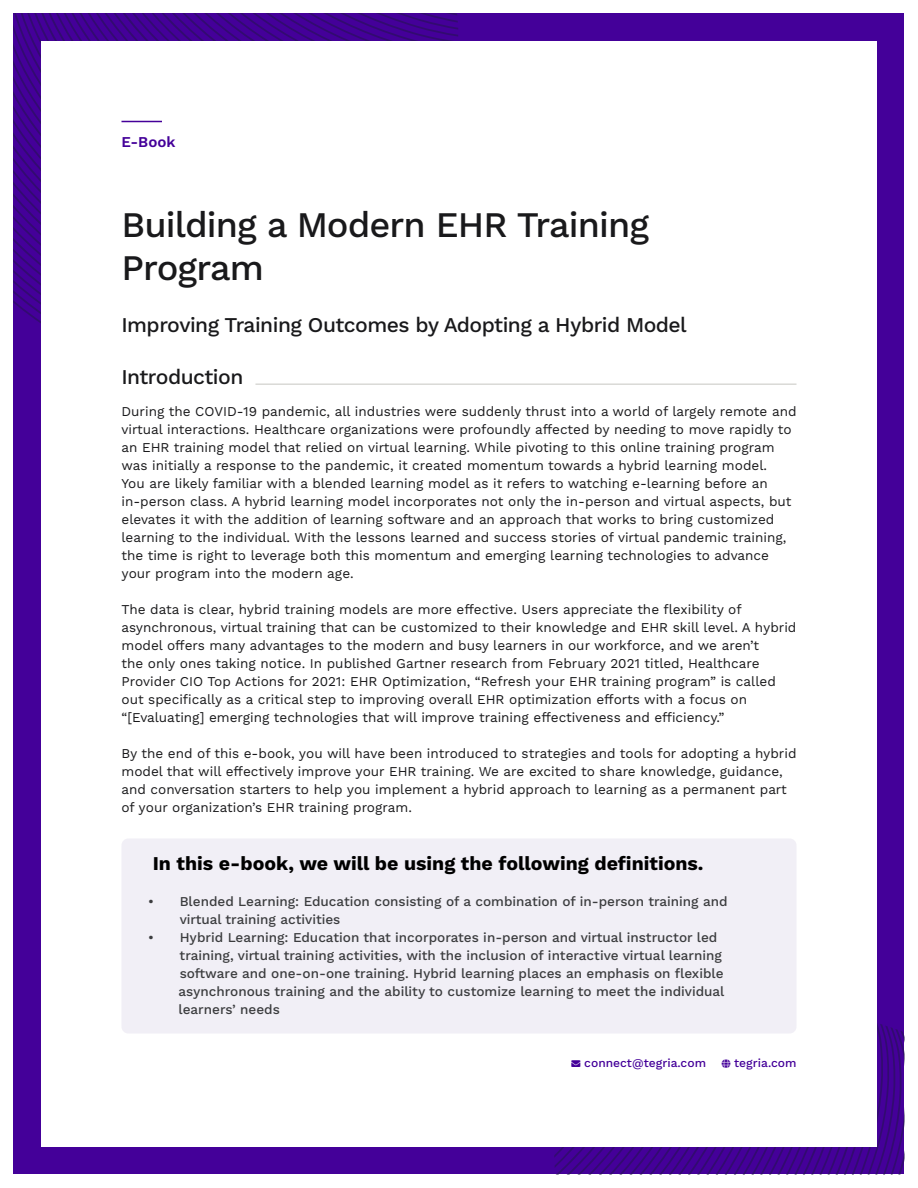
<style>
.page{position:relative;width:918px;height:1188px;background:#fff}
.page>*{position:absolute;margin:0;border:0;box-sizing:border-box;transform-origin:0 0}
.t1{font:500 36px/43.2px "Work Sans";letter-spacing:-.025em;color:#19191b}
.t2{font:500 21px "Work Sans";letter-spacing:-.025em;color:#19191b}
.t3{font:700 19.5px "Work Sans";color:#000}
.t4{font:600 15px "Work Sans";color:#409}
.t5{font:13.5px/18px "Work Sans";color:#19191b}
.t6{font:500 13.5px/18px "Work Sans";color:#3b3c3e}
.t7{font:500 12px "Work Sans";color:#409}
</style>
<div class="page">
<div style="left:14px;top:14px;width:890px;height:1160px;background:#409"></div>
<svg style="left:14px;top:14px;width:444px;height:309px"></svg>
<svg style="left:554px;top:1023px;width:350px;height:151px"></svg>
<div style="left:41px;top:41px;width:836px;height:1106px;background:#fff"></div>
<hr style="left:255px;top:383px;width:541px;height:2px;background:#d9d9d6">
<hr style="left:122px;top:121px;width:40px;height:1px;background:#409">
<div style="left:122px;top:838px;width:674px;height:196px;background:#f1eff6;border-radius:7px"></div>
<p class="t4" style="left:122px;top:134px;width:56px">E-Book</p>
<p class="t1" style="left:122px;top:204px;width:530px">Building a Modern EHR Training<br>Program</p>
<p class="t2" style="left:122px;top:313px;width:567px">Improving Training Outcomes by Adopting a Hybrid Model</p>
<p class="t2" style="left:122px;top:365px;width:123px">Introduction</p>
<p class="t5" style="left:122px;top:403px;width:677px">During the COVID-19 pandemic, all industries were suddenly thrust into a world of largely remote and virtual interactions. Healthcare organizations were profoundly affected by needing to move rapidly to an EHR training model that relied on virtual learning. While pivoting to this online training program was initially a response to the pandemic, it created momentum towards a hybrid learning model.<br>You are likely familiar with a blended learning model as it refers to watching e-learning before an in-person class. A hybrid learning model incorporates not only the in-person and virtual aspects, but elevates it with the addition of learning software and an approach that works to bring customized learning to the individual. With the lessons learned and success stories of virtual pandemic training, the time is right to leverage both this momentum and emerging learning technologies to advance your program into the modern age.</p>
<p class="t5" style="left:122px;top:601px;width:676px">The data is clear, hybrid training models are more effective. Users appreciate the flexibility of asynchronous, virtual training that can be customized to their knowledge and EHR skill level. A hybrid model offers many advantages to the modern and busy learners in our workforce, and we aren’t<br>the only ones taking notice. In published Gartner research from February 2021 titled, Healthcare Provider CIO Top Actions for 2021: EHR Optimization, “Refresh your EHR training program” is called out specifically as a critical step to improving overall EHR optimization efforts with a focus on “[Evaluating] emerging technologies that will improve training effectiveness and efficiency.”</p>
<p class="t5" style="left:122px;top:745px;width:677px">By the end of this e-book, you will have been introduced to strategies and tools for adopting a hybrid model that will effectively improve your EHR training. We are excited to share knowledge, guidance, and conversation starters to help you implement a hybrid approach to learning as a permanent part of your organization’s EHR training program.</p>
<p class="t3" style="left:153px;top:852px;width:552px">In this e-book, we will be using the following definitions.</p>
<p class="t6" style="left:180px;top:893px;width:550px;text-indent:-32px">• Blended Learning: Education consisting of a combination of in-person training and virtual training activities</p>
<p class="t6" style="left:180px;top:929px;width:545px;text-indent:-32px">• Hybrid Learning: Education that incorporates in-person and virtual instructor led training, virtual training activities, with the inclusion of interactive virtual learning software and one-on-one training. Hybrid learning places an emphasis on flexible</p>
<p class="t6" style="left:179px;top:983px;width:547px">asynchronous training and the ability to customize learning to meet the individual</p>
<p class="t6" style="left:179px;top:1001px;width:103px">learners’ needs</p>
<p class="t7" style="left:571px;top:1055px;width:136px">→ connect@tegria.com</p>
<p class="t7" style="left:734px;top:1055px;width:64px">tegria.com</p>
</div>
